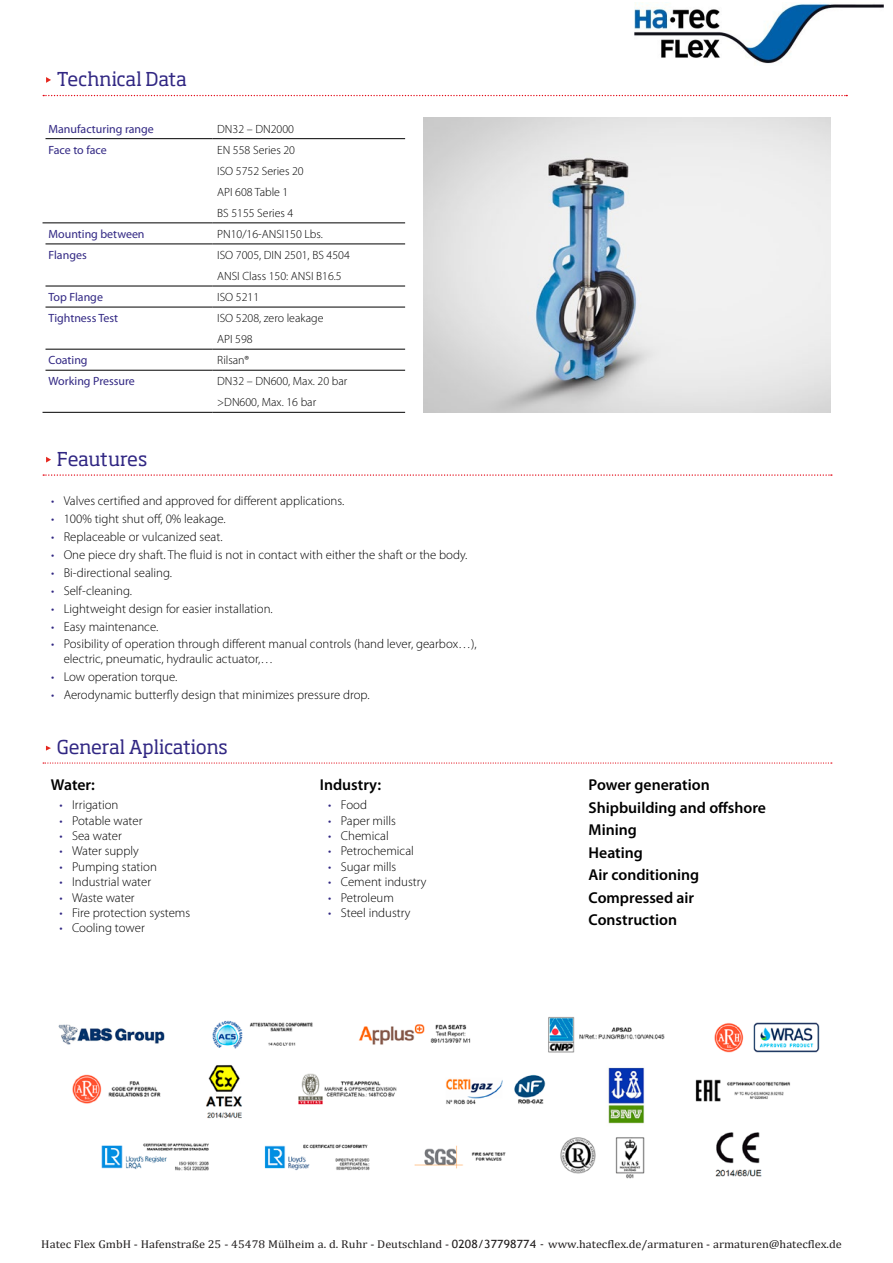
<style>
.page{position:relative;width:893px;height:1263px;background:#fff}
.page>*{position:absolute;margin:0;border:0;box-sizing:border-box;transform-origin:0 0}
.t1{font:18.9px "Soho Std";letter-spacing:-.01em;color:#312783}
.t2{font:600 15.75px/22.5px "Myriad Pro";color:#000}
.t3{font:300 12.9px/14.4px "Myriad Pro";color:#000}
.t4{font:300 12px/21px "Myriad Pro";color:#000}
.t5{font:12px "Myriad Pro";color:#312783}
.t6{font:11.4px "Cambria";color:#221f1f;scale:1.08 1}
.s1{color:#312783}
.s2{font-family:"Trebuchet MS"}
</style>
<div class="page">
<svg style="left:46px;top:77px;width:5px;height:6px"></svg>
<svg style="left:43px;top:95px;width:804px;height:1px"></svg>
<hr style="left:46px;top:138px;width:167px;height:1px;background:#000">
<hr style="left:213px;top:138px;width:192px;height:1px;background:#000">
<hr style="left:43px;top:223px;width:170px;height:1px;background:#000">
<hr style="left:213px;top:223px;width:192px;height:1px;background:#000">
<hr style="left:46px;top:244px;width:167px;height:1px;background:#000">
<hr style="left:213px;top:244px;width:192px;height:1px;background:#000">
<hr style="left:46px;top:286px;width:167px;height:1px;background:#000">
<hr style="left:213px;top:286px;width:192px;height:1px;background:#000">
<hr style="left:46px;top:307px;width:167px;height:1px;background:#000">
<hr style="left:213px;top:307px;width:192px;height:1px;background:#000">
<hr style="left:46px;top:349px;width:167px;height:1px;background:#000">
<hr style="left:213px;top:349px;width:192px;height:1px;background:#000">
<hr style="left:46px;top:370px;width:167px;height:1px;background:#000">
<hr style="left:213px;top:370px;width:192px;height:1px;background:#000">
<hr style="left:43px;top:412px;width:170px;height:1px;background:#000">
<hr style="left:213px;top:412px;width:192px;height:1px;background:#000">
<img style="left:424px;top:118px;width:407px;height:294px">
<svg style="left:46px;top:457px;width:5px;height:6px"></svg>
<svg style="left:43px;top:474px;width:789px;height:2px"></svg>
<svg style="left:46px;top:746px;width:5px;height:4px"></svg>
<svg style="left:43px;top:762px;width:789px;height:2px"></svg>
<img style="left:58px;top:1017px;width:762px;height:162px">
<img style="left:634px;top:3px;width:249px;height:61px">
<h1 class="t1" style="left:57px;top:67px;width:132px">Technical Data</h1>
<p class="t5" style="left:49px;top:121px;width:107px">Manufacturing range</p>
<p class="t4" style="left:217px;top:118px;width:78px">DN32 – DN2000</p>
<p class="t5" style="left:49px;top:142px;width:60px">Face to face</p>
<p class="t4" style="left:217px;top:139px;width:88px">EN 558 Series 20<br>ISO 5752 Series 20<br>API 608 Table 1<br>BS 5155 Series 4</p>
<p class="t5" style="left:49px;top:226px;width:98px">Mounting between</p>
<p class="t4" style="left:217px;top:223px;width:107px">PN10/16-ANSI150 Lbs.</p>
<p class="t5" style="left:49px;top:247px;width:40px">Flanges</p>
<p class="t4" style="left:217px;top:244px;width:134px">ISO 7005, DIN 2501, BS 4504<br>ANSI Class 150: ANSI B16.5</p>
<p class="t5" style="left:49px;top:290px;width:56px">Top Flange</p>
<p class="t4" style="left:217px;top:286px;width:43px">ISO 5211</p>
<p class="t5" style="left:49px;top:311px;width:71px">Tightness Test</p>
<p class="t4" style="left:217px;top:307px;width:108px">ISO 5208, zero leakage<br>API 598</p>
<p class="t5" style="left:49px;top:353px;width:41px">Coating</p>
<p class="t4" style="left:217px;top:350px;width:34px">Rilsan®</p>
<p class="t5" style="left:49px;top:374px;width:88px">Working Pressure</p>
<p class="t4" style="left:217px;top:371px;width:132px">DN32 – DN600, Max. 20 bar &gt;DN600, Max. 16 bar</p>
<h1 class="t1" style="left:57px;top:447px;width:92px">Feautures</h1>
<p class="t3" style="left:51px;top:493px;width:295px"><span class="s1">•</span> Valves certified and approved for different applications.</p>
<p class="t3" style="left:51px;top:511px;width:176px"><span class="s1">•</span> 100% tight shut off, 0% leakage.</p>
<p class="t3" style="left:51px;top:529px;width:173px"><span class="s1">•</span> Replaceable or vulcanized seat.</p>
<p class="t3" style="left:51px;top:547px;width:418px"><span class="s1">•</span> One piece dry shaft. The fluid is not in contact with either the shaft or the body.</p>
<p class="t3" style="left:51px;top:565px;width:123px"><span class="s1">•</span> Bi-directional sealing.</p>
<p class="t3" style="left:51px;top:583px;width:82px"><span class="s1">•</span> Self-cleaning.</p>
<p class="t3" style="left:51px;top:601px;width:223px"><span class="s1">•</span> Lightweight design for easier installation.</p>
<p class="t3" style="left:51px;top:619px;width:109px"><span class="s1">•</span> Easy maintenance.</p>
<p class="t3" style="left:64px;top:637px;width:414px;text-indent:-13px"><span class="s1">•</span> Posibility of operation through different manual controls (hand lever, gearbox…), electric, pneumatic, hydraulic actuator,…</p>
<p class="t3" style="left:51px;top:669px;width:128px"><span class="s1">•</span> Low operation torque.</p>
<p class="t3" style="left:51px;top:687px;width:320px"><span class="s1">•</span> Aerodynamic butterfly design that minimizes pressure drop.</p>
<h1 class="t1" style="left:57px;top:735px;width:173px">General Aplications</h1>
<p class="t2" style="left:51px;top:773px;width:45px">Water:</p>
<p class="t3" style="left:59px;top:798px;width:61px"><span class="s1">•</span> Irrigation</p>
<p class="t3" style="left:59px;top:813px;width:85px"><span class="s1">•</span> Potable water</p>
<p class="t3" style="left:59px;top:828px;width:64px"><span class="s1">•</span> Sea water</p>
<p class="t3" style="left:59px;top:844px;width:81px"><span class="s1">•</span> Water supply</p>
<p class="t3" style="left:59px;top:859px;width:99px"><span class="s1">•</span> Pumping station</p>
<p class="t3" style="left:59px;top:875px;width:93px"><span class="s1">•</span> Industrial water</p>
<p class="t3" style="left:59px;top:890px;width:77px"><span class="s1">•</span> Waste water</p>
<p class="t3" style="left:59px;top:905px;width:132px"><span class="s1">•</span> Fire protection systems</p>
<p class="t3" style="left:59px;top:921px;width:87px"><span class="s1">•</span> Cooling tower</p>
<p class="t2" style="left:320px;top:773px;width:63px">Industry:</p>
<p class="t3" style="left:328px;top:798px;width:40px"><span class="s1">•</span> Food</p>
<p class="t3" style="left:328px;top:813px;width:69px"><span class="s1">•</span> Paper mills</p>
<p class="t3" style="left:328px;top:828px;width:62px"><span class="s1">•</span> Chemical</p>
<p class="t3" style="left:328px;top:844px;width:87px"><span class="s1">•</span> Petrochemical</p>
<p class="t3" style="left:328px;top:859px;width:70px"><span class="s1">•</span> Sugar mills</p>
<p class="t3" style="left:328px;top:875px;width:100px"><span class="s1">•</span> Cement industry</p>
<p class="t3" style="left:328px;top:890px;width:67px"><span class="s1">•</span> Petroleum</p>
<p class="t3" style="left:328px;top:905px;width:84px"><span class="s1">•</span> Steel industry</p>
<p class="t2" style="left:589px;top:773px;width:179px">Power generation<br>Shipbuilding and offshore<br>Mining<br>Heating<br>Air conditioning<br>Compressed air<br>Construction</p>
<p class="t6" style="left:41px;top:1238px;width:743px">Hatec Flex GmbH - Hafenstraße 25 - 45478 Mülheim a. d. Ruhr - Deutschland - <span class="s2">0208/37798774 -</span> www.hatecflex.de/armaturen - armaturen@hatecflex.de</p>
</div>
